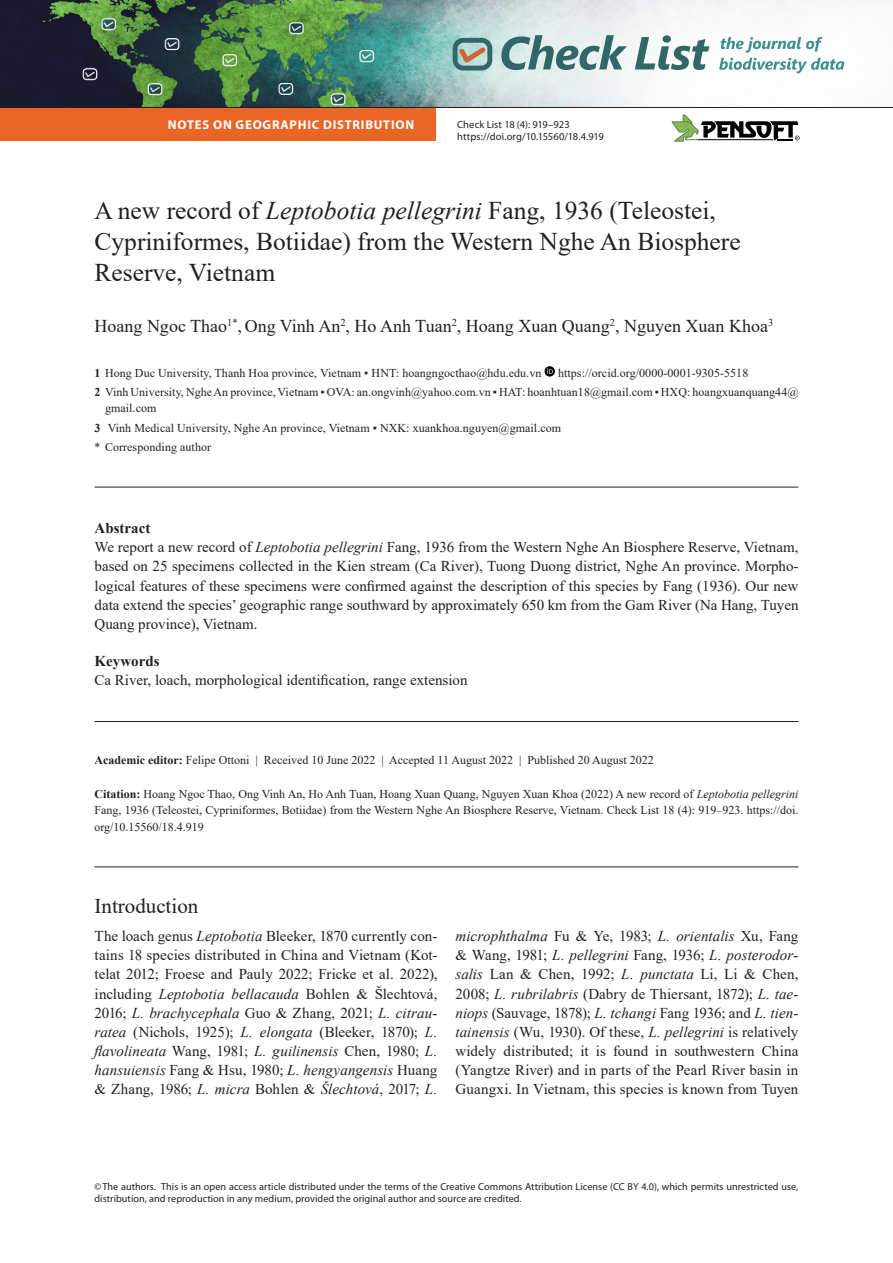
<style>
.page{position:relative;width:893px;height:1263px;background:#fff}
.page>*{position:absolute;margin:0;border:0;box-sizing:border-box;transform-origin:0 0}
.N_title{font:25.5px/31px "Times New Roman";color:#231f20}
.Head_-_Introduction{font:21px "Times New Roman";color:#231f20}
.N_authors{font:18px "Times New Roman";color:#231f20}
.Body_-_Non-ind__spac{font:15px/19.2px "Times New Roman";color:#231f20;text-align:justify}
.N_abstract_txt{font:15px/19.2px "Times New Roman";color:#231f20;text-align:justify}
.N_keywords_txt{font:15px "Times New Roman";color:#231f20}
.N_abstract{font:700 15px "Times New Roman";color:#231f20}
.N_keywords{font:700 15px "Times New Roman";color:#231f20}
.t1{font:700 12.75px "Myriad Pro";letter-spacing:.06em;color:#fff}
.N_affiliations{font:12px/16.4px "Times New Roman";letter-spacing:.005em;color:#231f20}
.N_citation{font:12px/16.4px "Times New Roman";color:#231f20;text-align:justify}
.N_publ_data{font:12px "Times New Roman";color:#231f20}
.New_Corresp_author{font:12px "Times New Roman";letter-spacing:.005em;color:#231f20}
.t2{font:10.5px/12.8px "Myriad Pro";letter-spacing:.005em;color:#231f20}
.copyright{font:10.2px/12.3px "Myriad Pro";letter-spacing:.005em;color:#231f20}
.s1{font-style:italic}
.s2{font-weight:700}
</style>
<div class="page">
<img style="left:0;top:0;width:892px;height:107px">
<svg style="left:453px;top:38px;width:39px;height:33px"></svg>
<svg style="left:501px;top:35px;width:126px;height:35px"></svg>
<svg style="left:635px;top:35px;width:74px;height:35px"></svg>
<svg style="left:719px;top:37px;width:125px;height:36px"></svg>
<svg style="left:672px;top:115px;width:128px;height:27px"></svg>
<hr style="left:94px;top:487px;width:704px;height:1px;background:#231f20">
<hr style="left:94px;top:721px;width:704px;height:1px;background:#231f20">
<svg style="left:544px;top:366px;width:11px;height:11px"></svg>
<hr style="left:94px;top:867px;width:704px;height:1px;background:#231f20">
<div style="left:0;top:108px;width:436px;height:32px;background:#e96628"></div>
<hr style="left:0;top:107px;width:893px;height:1px;background:#231f20">
<p class="t1" style="left:168px;top:116px;width:248px">NOTES ON GEOGRAPHIC DISTRIBUTION</p>
<p class="t2" style="left:457px;top:117px;width:148px">Check List 18 (4): 919–923 https://doi.org/10.15560/18.4.919</p>
<p class="N_title" style="left:94px;top:194px;width:648px">A new record of <span class="s1">Leptobotia pellegrini</span> Fang, 1936 (Teleostei,<br>Cypriniformes, Botiidae) from the Western Nghe An Biosphere<br>Reserve, Vietnam</p>
<p class="N_authors" style="left:94px;top:313px;width:680px">Hoang Ngoc Thao<sup>1*</sup>, Ong Vinh An<sup>2</sup>, Ho Anh Tuan<sup>2</sup>, Hoang Xuan Quang<sup>2</sup>, Nguyen Xuan Khoa<sup>3</sup></p>
<p class="N_affiliations" style="left:94px;top:364px;width:448px"><span class="s2">1</span> Hong Duc University, Thanh Hoa province, Vietnam • HNT: hoangngocthao@hdu.edu.vn</p>
<p class="N_affiliations" style="left:558px;top:364px;width:192px">https://orcid.org/0000-0001-9305-5518</p>
<p class="N_affiliations" style="left:105px;top:383px;width:695px;text-indent:-10px"><span class="s2">2</span> Vinh University, Nghe An province, Vietnam • OVA: an.ongvinh@yahoo.com.vn • HAT: hoanhtuan18@gmail.com • HXQ: hoangxuanquang44@ gmail.com</p>
<p class="N_affiliations" style="left:94px;top:419px;width:468px"><span class="s2">3</span> Vinh Medical University, Nghe An province, Vietnam • NXK: xuankhoa.nguyen@gmail.com</p>
<p class="New_Corresp_author" style="left:94px;top:438px;width:118px">* Corresponding author</p>
<p class="N_abstract" style="left:94px;top:517px;width:57px">Abstract</p>
<p class="N_abstract_txt" style="left:94px;top:537px;width:705px">We report a new record of <span class="s1">Leptobotia pellegrini</span> Fang, 1936 from the Western Nghe An Biosphere Reserve, Vietnam, based on 25 specimens collected in the Kien stream (Ca River), Tuong Duong district, Nghe An province. Morpho&shy;logical features of these specimens were confirmed against the description of this species by Fang (1936). Our new data extend the species’ geographic range southward by approximately 650 km from the Gam River (Na Hang, Tuyen Quang province), Vietnam.</p>
<p class="N_keywords" style="left:94px;top:650px;width:66px">Keywords</p>
<p class="N_keywords_txt" style="left:94px;top:670px;width:375px">Ca River, loach, morphological identification, range extension</p>
<p class="N_publ_data" style="left:94px;top:751px;width:561px"><span class="s2">Academic editor:</span> Felipe Ottoni | Received 10 June 2022 | Accepted 11 August 2022 | Published 20 August 2022</p>
<p class="N_citation" style="left:94px;top:785px;width:705px"><span class="s2">Citation:</span> Hoang Ngoc Thao, Ong Vinh An, Ho Anh Tuan, Hoang Xuan Quang, Nguyen Xuan Khoa (2022) A new record of <span class="s1">Leptobotia pellegrini </span>Fang, 1936 (Teleostei, Cypriniformes, Botiidae) from the Western Nghe An Biosphere Reserve, Vietnam. Check List 18 (4): 919–923. https://doi. org/10.15560/18.4.919</p>
<p class="Head_-_Introduction" style="left:94px;top:891px;width:105px">Introduction</p>
<p class="Body_-_Non-ind__spac" style="left:94px;top:926px;width:344px">The loach genus <span class="s1">Leptobotia</span> Bleeker, 1870 currently con&shy;tains 18 species distributed in China and Vietnam (Kot&shy;telat 2012; Froese and Pauly 2022; Fricke et al. 2022), including <span class="s1">Leptobotia bellacauda</span> Bohlen &amp; Šlechtová, 2016; <span class="s1">L. brachycephala</span> Guo &amp; Zhang, 2021; <span class="s1">L. citrau&shy;ratea</span> (Nichols, 1925); <span class="s1">L. elongata</span> (Bleeker, 1870); <span class="s1">L. flavolineata</span> Wang, 1981; <span class="s1">L. guilinensis</span> Chen, 1980; <span class="s1">L. hansuiensis</span> Fang &amp; Hsu, 1980; <span class="s1">L. hengyangensis</span> Huang &amp; Zhang, 1986; <span class="s1">L. micra</span> Bohlen &amp; <span class="s1">Šlechtová</span>, 2017; <span class="s1">L.</span></p>
<p class="Body_-_Non-ind__spac" style="left:455px;top:926px;width:344px"><span class="s1">microphthalma</span> Fu &amp; Ye, 1983; <span class="s1">L. orientalis</span> Xu, Fang &amp; Wang, 1981; <span class="s1">L. pellegrini</span> Fang, 1936; <span class="s1">L. posterodor&shy;salis</span> Lan &amp; Chen, 1992; <span class="s1">L. punctata</span> Li, Li &amp; Chen, 2008; <span class="s1">L. rubrilabris</span> (Dabry de Thiersant, 1872); <span class="s1">L. tae&shy;niops</span> (Sauvage, 1878); <span class="s1">L. tchangi</span> Fang 1936; and <span class="s1">L. tien&shy;tainensis</span> (Wu, 1930). Of these, <span class="s1">L. pellegrini</span> is relatively widely distributed; it is found in southwestern China (Yangtze River) and in parts of the Pearl River basin in Guangxi. In Vietnam, this species is known from Tuyen</p>
<p class="copyright" style="left:94px;top:1180px;width:705px">©The authors. This is an open access article distributed under the terms of the Creative Commons Attribution License (CC BY 4.0), which permits unrestricted use, distribution, and reproduction in any medium, provided the original author and source are credited.</p>
</div>
